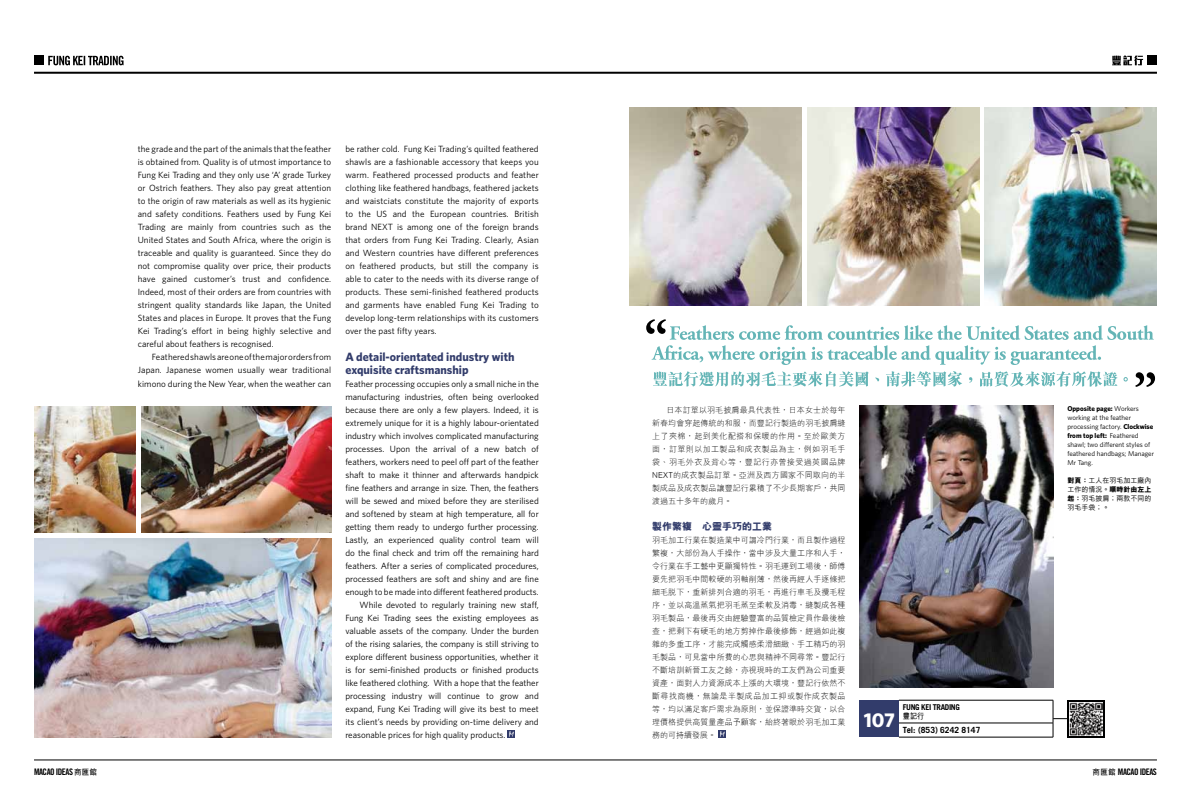
<style>
.page{position:relative;width:1191px;height:811px;background:#fff}
.page>*{position:absolute;margin:0;border:0;box-sizing:border-box;transform-origin:0 0}
.t1{font:700 20px "Whitney";color:#fff}
.t2{font:700 12px/13px "Whitney";color:#323c6b}
.t3{font:800 10px "M Hei";color:#323c6b}
.t4{font:9px/13px "Whitney";color:#000;text-align:justify}
.t5{font:9px "Trade Gothic Bold Cond Twenty";letter-spacing:-.05em;color:#000}
.t6{font:700 8.5px "Trade Gothic LT Std";color:#000}
.t7{font:300 8px/13px "M Hei";letter-spacing:.005em;color:#000;text-align:justify}
.t8{font:700 8px "Trade Gothic LT Std";letter-spacing:-.04em;color:#000}
.t9{font:700 8px "M Hei";color:#000;scale:.9 1}
.t10{font:7px/9px "Whitney";color:#000}
.t11{font:500 7px/9px "M Hei";color:#000;text-align:justify}
.s1{font-weight:700}
.s2{font-weight:800}
.s3{font-family:"M Hei";font-weight:700;font-size:8px}
</style>
<div class="page">
<hr style="left:34px;top:759px;width:1123px;height:1px;background:#000">
<hr style="left:34px;top:72px;width:1123px;height:2px;background:#000">
<svg style="left:48px;top:56px;width:75px;height:9px"></svg>
<svg style="left:1112px;top:56px;width:31px;height:9px"></svg>
<div style="left:34px;top:56px;width:9px;height:9px;background:#000"></div>
<div style="left:1147px;top:56px;width:10px;height:9px;background:#000"></div>
<svg style="left:1135px;top:372px;width:20px;height:15px"></svg>
<svg style="left:653px;top:371px;width:474px;height:16px"></svg>
<svg style="left:646px;top:319px;width:507px;height:46px"></svg>
<svg style="left:718px;top:730px;width:8px;height:7px"></svg>
<svg style="left:720px;top:731px;width:4px;height:6px"></svg>
<svg style="left:1067px;top:700px;width:37px;height:37px"></svg>
<img style="left:1069px;top:702px;width:33px;height:33px">
<div style="left:859px;top:700px;width:40px;height:37px;background:#323c6b"></div>
<hr style="left:899px;top:700px;width:154px;height:1px;background:#000">
<hr style="left:899px;top:723px;width:154px;height:1px;background:#000">
<svg style="left:1052px;top:700px;width:15px;height:37px"></svg>
<hr style="left:899px;top:737px;width:154px;height:1px;background:#000">
<div style="left:507px;top:730px;width:8px;height:7px;background:#323c6b"></div>
<svg style="left:509px;top:731px;width:5px;height:6px"></svg>
<img style="left:859px;top:405px;width:194px;height:282px">
<img style="left:34px;top:406px;width:102px;height:127px">
<img style="left:141px;top:406px;width:190px;height:127px">
<img style="left:34px;top:538px;width:297px;height:199px">
<img style="left:985px;top:108px;width:172px;height:197px">
<img style="left:807px;top:108px;width:172px;height:197px">
<img style="left:629px;top:108px;width:172px;height:197px">
<p class="t4" style="left:138px;top:143px;width:195px">the grade and the part of the animals that the feather is obtained from. Quality is of utmost importance to Fung Kei Trading and they only use ‘A’ grade Turkey or Ostrich feathers. They also pay great attention to the origin of raw materials as well as its hygienic and safety conditions. Feathers used by Fung Kei Trading are mainly from countries such as the United States and South Africa, where the origin is traceable and quality is guaranteed. Since they do not compromise quality over price, their products have gained customer’s trust and confidence.<br>Indeed, most of their orders are from countries with stringent quality standards like Japan, the United States and places in Europe. It proves that the Fung Kei Trading’s effort in being highly selective and careful about feathers is recognised.</p>
<p class="t4" style="left:138px;top:351px;width:195px;text-indent:14px">Feathered shawls are one of the major orders from Japan. Japanese women usually wear traditional kimono during the New Year, when the weather can</p>
<p class="t4" style="left:345px;top:143px;width:195px">be rather cold. Fung Kei Trading’s quilted feathered shawls are a fashionable accessory that keeps you warm. Feathered processed products and feather clothing like feathered handbags, feathered jackets and waistciats constitute the majority of exports to the US and the European countries. British brand NEXT is among one of the foreign brands that orders from Fung Kei Trading. Clearly, Asian and Western countries have different preferences on feathered products, but still the company is able to cater to the needs with its diverse range of products. These semi-finished feathered products and garments have enabled Fung Kei Trading to develop long-term relationships with its customers over the past fifty years.</p>
<h2 class="t2" style="left:345px;top:349px;width:171px">A detail-orientated industry with exquisite craftsmanship</h2>
<p class="t4" style="left:345px;top:377px;width:195px">Feather processing occupies only a small niche in the</p>
<p class="t4" style="left:345px;top:390px;width:195px">manufacturing industries, often being overlooked</p>
<p class="t4" style="left:345px;top:403px;width:195px">because there are only a few players. Indeed, it is</p>
<p class="t4" style="left:345px;top:416px;width:195px">extremely unique for it is a highly labour-orientated</p>
<p class="t4" style="left:345px;top:429px;width:195px">industry which involves complicated manufacturing</p>
<p class="t4" style="left:345px;top:442px;width:195px">processes. Upon the arrival of a new batch of</p>
<p class="t4" style="left:345px;top:455px;width:195px">feathers, workers need to peel off part of the feather</p>
<p class="t4" style="left:345px;top:468px;width:195px">shaft to make it thinner and afterwards handpick</p>
<p class="t4" style="left:345px;top:481px;width:195px">fine feathers and arrange in size. Then, the feathers</p>
<p class="t4" style="left:345px;top:494px;width:195px">will be sewed and mixed before they are sterilised</p>
<p class="t4" style="left:345px;top:507px;width:195px">and softened by steam at high temperature, all for</p>
<p class="t4" style="left:345px;top:520px;width:195px">getting them ready to undergo further processing.</p>
<p class="t4" style="left:345px;top:533px;width:195px">Lastly, an experienced quality control team will</p>
<p class="t4" style="left:345px;top:546px;width:195px">do the final check and trim off the remaining hard</p>
<p class="t4" style="left:345px;top:559px;width:195px">feathers. After a series of complicated procedures,</p>
<p class="t4" style="left:345px;top:572px;width:195px">processed feathers are soft and shiny and are fine</p>
<p class="t4" style="left:345px;top:585px;width:195px">enough to be made into different feathered products.</p>
<p class="t4" style="left:359px;top:598px;width:181px">While devoted to regularly training new staff,</p>
<p class="t4" style="left:345px;top:611px;width:195px">Fung Kei Trading sees the existing employees as</p>
<p class="t4" style="left:345px;top:624px;width:195px">valuable assets of the company. Under the burden</p>
<p class="t4" style="left:345px;top:637px;width:195px">of the rising salaries, the company is still striving to</p>
<p class="t4" style="left:345px;top:650px;width:195px">explore different business opportunities, whether it</p>
<p class="t4" style="left:345px;top:662px;width:195px">is for semi-finished products or finished products</p>
<p class="t4" style="left:345px;top:675px;width:195px">like feathered clothing. With a hope that the feather</p>
<p class="t4" style="left:345px;top:688px;width:195px">processing industry will continue to grow and</p>
<p class="t4" style="left:345px;top:701px;width:195px">expand, Fung Kei Trading will give its best to meet</p>
<p class="t4" style="left:345px;top:714px;width:195px">its client’s needs by providing on-time delivery and</p>
<p class="t4" style="left:345px;top:727px;width:162px">reasonable prices for high quality products.</p>
<p class="t7" style="left:652px;top:403px;width:195px;text-indent:14px">日本訂單以羽毛披肩最具代表性，日本女士於每年新春均會穿起傳統的和服，而豐記行製造的羽毛披肩縫上了夾棉，起到美化配搭和保暖的作用。至於歐美方面，訂單則以加工製品和成衣製品為主，例如羽毛手袋、羽毛外衣及背心等，豐記行亦曾接受過英國品牌NEXT的成衣製品訂單。亞洲及西方國家不同取向的半製成品及成衣製品讓豐記行累積了不少長期客戶，共同渡過五十多年的歲月。</p>
<p class="t3" style="left:652px;top:520px;width:121px">製作繁複　心靈手巧的工業</p>
<p class="t7" style="left:652px;top:533px;width:195px">羽毛加工行業在製造業中可謂冷門行業，而且製作過程繁複，大部份為人手操作，當中涉及大量工序和人手，令行業在手工藝中更顯獨特性。羽毛運到工場後，師傅要先把羽毛中間較硬的羽軸削薄，然後再經人手逐條把細毛脫下，重新排列合適的羽毛，再進行車毛及攪毛程序，並以高溫蒸氣把羽毛蒸至柔軟及消毒，縫製成各種羽毛製品，最後再交由經驗豐富的品質檢定員作最後檢查，把剩下有硬毛的地方剪掉作最後修飾，經過如此複雜的多重工序，才能完成觸感柔滑細緻、手工精巧的羽毛製品，可見當中所費的心思與精神不同尋常。豐記行不斷培訓新晉工友之餘，亦視現時的工友們為公司重要資產，面對人力資源成本上漲的大環境，豐記行依然不斷尋找商機，無論是半製成品加工抑或製作成衣製品等，均以滿足客戶需求為原則，並保證準時交貨，以合理價格提供高質量產品予顧客，紿終著眼於羽毛加工業務的可持續發展。</p>
<h1 class="t1" style="left:863px;top:706px;width:33px">107</h1>
<p class="t8" style="left:903px;top:702px;width:58px">FUNG KEI TRADING</p>
<p class="t9" style="left:903px;top:712px;width:25px">豐記行</p>
<p class="t6" style="left:903px;top:725px;width:79px">TEL: (853) 6242 8147</p>
<p class="t10" style="left:1067px;top:404px;width:88px"><span class="s1">Opposite page:</span> Workers working at the feather processing factory. <span class="s1">Clockwise from top left:</span> Feathered shawl; two different styles of feathered handbags; Manager<br>Mr Tang.</p>
<p class="t11" style="left:1067px;top:476px;width:85px"><span class="s2">對頁：</span>工人在羽毛加工廠內工作的情況。<span class="s2">順時針由左上起：</span>羽毛披肩；兩款不同的羽毛手袋；。</p>
<p class="t5" style="left:34px;top:766px;width:65px">MACAO IDEAS <span class="s3">商匯館</span></p>
<p class="t5" style="left:1092px;top:766px;width:66px"><span class="s3">商匯館</span> MACAO IDEAS</p>
</div>
